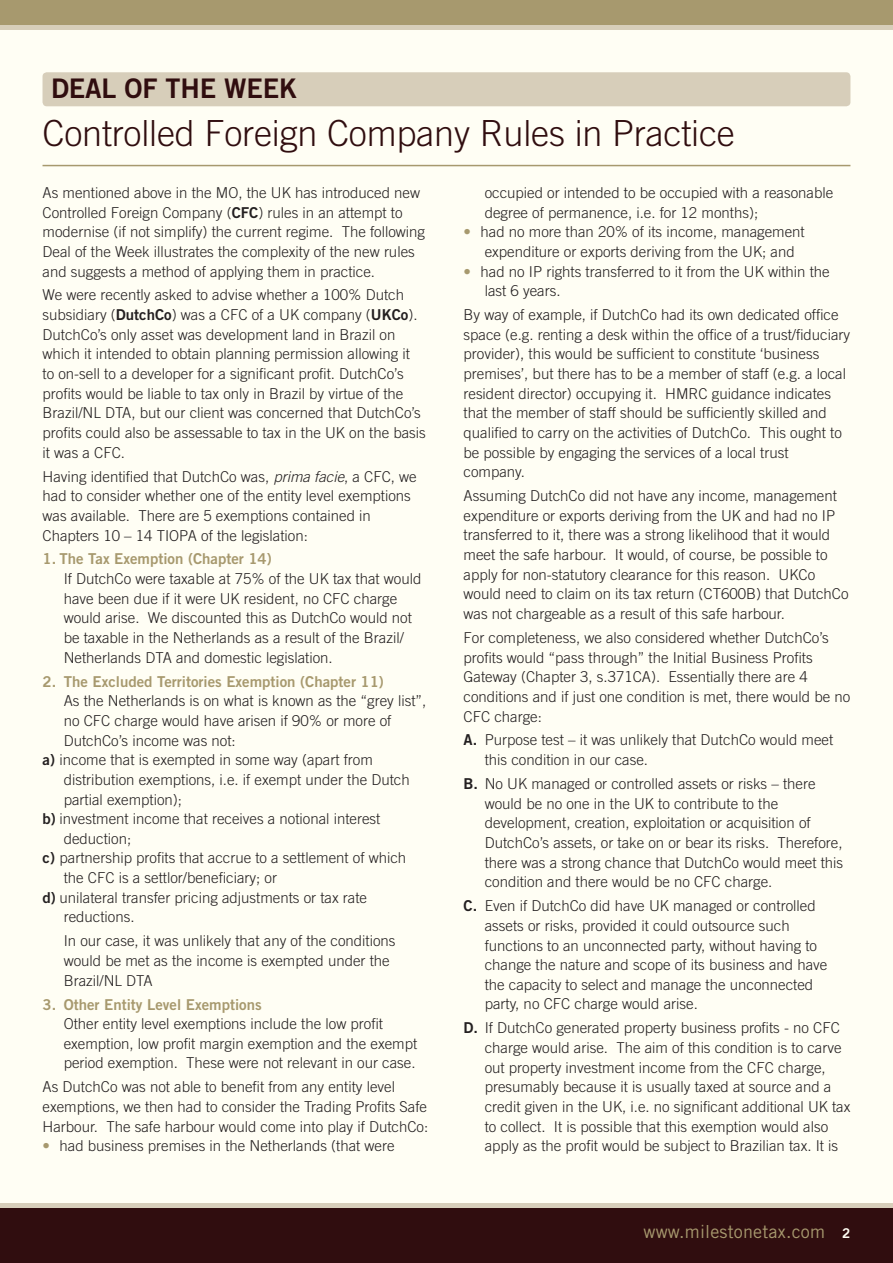
<style>
.page{position:relative;width:893px;height:1263px;background:#fffef4}
.page>*{position:absolute;margin:0;border:0;box-sizing:border-box;transform-origin:0 0}
.t1{font:300 36px "Trade Gothic LT Std";letter-spacing:-.005em;color:#300d0f}
.t2{font:27px "Trade Gothic LT Std Bd 2";color:#300d0f}
.t3{font:18px "Trade Gothic LT Std";letter-spacing:.01em;color:#a7996e}
.t4{font:300 15px/19.6px "Trade Gothic LT Std";color:#231f20}
.t5{font:15px "Trade Gothic LT Std Bd 2";color:#a7996e}
.s1{font-family:"Trade Gothic LT Std Bd 2";font-weight:400}
.s2{font-style:italic}
.s3{color:#a7996e}
.s4{font-family:"Trade Gothic LT Std Bd 2";font-size:13.5px;color:#fffef4}
</style>
<div class="page">
<div style="left:0;top:0;width:893px;height:26px;background:#a7996e"></div>
<hr style="left:0;top:26px;width:893px;height:4px;background:#d7ceba">
<div style="left:0;top:1208px;width:893px;height:55px;background:#300d0f"></div>
<div style="left:0;top:1203px;width:893px;height:5px;background:#d7ceba"></div>
<div style="left:43px;top:72px;width:807px;height:34px;background:#d7ceba;border-radius:4px"></div>
<hr style="left:43px;top:165px;width:807px;height:1px;background:#a7996e">
<h2 class="t2" style="left:51px;top:72px;width:34px">Deal</h2>
<h2 class="t2" style="left:125px;top:72px;width:59px">of the</h2>
<h2 class="t2" style="left:224px;top:72px;width:75px">week</h2>
<h1 class="t1" style="left:43px;top:111px;width:694px">Controlled Foreign Company Rules in Practice</h1>
<p class="t4" style="left:43px;top:183px;width:384px">As mentioned above in the MO, the UK has introduced new Controlled Foreign Company (<span class="s1">CFC</span>) rules in an attempt to modernise (if not simplify) the current regime. The following Deal of the Week illustrates the complexity of the new rules and suggests a method of applying them in practice.</p>
<p class="t4" style="left:43px;top:285px;width:385px">We were recently asked to advise whether a 100% Dutch subsidiary (<span class="s1">DutchCo</span>) was a CFC of a UK company (<span class="s1">UKCo</span>).<br>DutchCo’s only asset was development land in Brazil on which it intended to obtain planning permission allowing it<br>to on-sell to a developer for a significant profit. DutchCo’s profits would be liable to tax only in Brazil by virtue of the Brazil/NL DTA, but our client was concerned that DutchCo’s profits could also be assessable to tax in the UK on the basis it was a CFC.</p>
<p class="t4" style="left:43px;top:466px;width:376px">Having identified that DutchCo was, <span class="s2">prima facie</span>, a CFC, we had to consider whether one of the entity level exemptions was available. There are 5 exemptions contained in Chapters 10 – 14 TIOPA of the legislation:</p>
<p class="t5" style="left:43px;top:550px;width:231px">1. The Tax Exemption (Chapter 14)</p>
<p class="t4" style="left:64px;top:569px;width:359px">If DutchCo were taxable at 75% of the UK tax that would have been due if it were UK resident, no CFC charge would arise. We discounted this as DutchCo would not be taxable in the Netherlands as a result of the Brazil/ Netherlands DTA and domestic legislation.</p>
<p class="t5" style="left:43px;top:672px;width:343px">2. The Excluded Territories Exemption (Chapter 11)</p>
<p class="t4" style="left:64px;top:691px;width:364px">As the Netherlands is on what is known as the “grey list”,</p>
<p class="t4" style="left:64px;top:710px;width:329px">no CFC charge would have arisen if 90% or more of</p>
<p class="t4" style="left:64px;top:730px;width:173px">DutchCo’s income was not:</p>
<p class="t4" style="left:43px;top:750px;width:332px"><span class="s1">a)</span> income that is exempted in some way (apart from</p>
<p class="t4" style="left:64px;top:769px;width:347px">distribution exemptions, i.e. if exempt under the Dutch</p>
<p class="t4" style="left:64px;top:789px;width:120px">partial exemption);</p>
<p class="t4" style="left:43px;top:809px;width:339px"><span class="s1">b)</span> investment income that receives a notional interest</p>
<p class="t4" style="left:64px;top:828px;width:69px">deduction;</p>
<p class="t4" style="left:43px;top:848px;width:365px"><span class="s1">c)</span> partnership profits that accrue to a settlement of which</p>
<p class="t4" style="left:64px;top:868px;width:215px">the CFC is a settlor/beneficiary; or</p>
<p class="t4" style="left:43px;top:887px;width:326px"><span class="s1">d)</span> unilateral transfer pricing adjustments or tax rate</p>
<p class="t4" style="left:64px;top:907px;width:72px">reductions.</p>
<p class="t4" style="left:64px;top:931px;width:333px">In our case, it was unlikely that any of the conditions would be met as the income is exempted under the<br>Brazil/NL DTA</p>
<p class="t5" style="left:43px;top:995px;width:221px">3. Other Entity Level Exemptions</p>
<p class="t4" style="left:64px;top:1014px;width:355px">Other entity level exemptions include the low profit exemption, low profit margin exemption and the exempt period exemption. These were not relevant in our case.</p>
<p class="t4" style="left:43px;top:1077px;width:387px">As DutchCo was not able to benefit from any entity level exemptions, we then had to consider the Trading Profits Safe<br>Harbour. The safe harbour would come into play if DutchCo:</p>
<p class="t4" style="left:43px;top:1136px;width:354px"><span class="s3">•</span> had business premises in the Netherlands (that were</p>
<p class="t4" style="left:485px;top:183px;width:350px">occupied or intended to be occupied with a reasonable degree of permanence, i.e. for 12 months);</p>
<p class="t4" style="left:485px;top:222px;width:321px;text-indent:-21px"><span class="s3">•</span> had no more than 20% of its income, management expenditure or exports deriving from the UK; and</p>
<p class="t4" style="left:485px;top:261px;width:346px;text-indent:-21px"><span class="s3">•</span> had no IP rights transferred to it from the UK within the last 6 years.</p>
<p class="t4" style="left:463px;top:305px;width:388px">By way of example, if DutchCo had its own dedicated office space (e.g. renting a desk within the office of a trust/fiduciary provider), this would be sufficient to constitute ‘business premises’, but there has to be a member of staff (e.g. a local resident director) occupying it. HMRC guidance indicates that the member of staff should be sufficiently skilled and qualified to carry on the activities of DutchCo. This ought to be possible by engaging the services of a local trust company.</p>
<p class="t4" style="left:463px;top:486px;width:387px">Assuming DutchCo did not have any income, management expenditure or exports deriving from the UK and had no IP transferred to it, there was a strong likelihood that it would meet the safe harbour. It would, of course, be possible to apply for non-statutory clearance for this reason. UKCo would need to claim on its tax return (CT600B) that DutchCo was not chargeable as a result of this safe harbour.</p>
<p class="t4" style="left:463px;top:628px;width:388px">For completeness, we also considered whether DutchCo’s profits would “pass through” the Initial Business Profits Gateway (Chapter 3, s.371CA). Essentially there are 4 conditions and if just one condition is met, there would be no CFC charge:</p>
<p class="t4" style="left:485px;top:730px;width:350px;text-indent:-21px"><span class="s1">A.</span> Purpose test – it was unlikely that DutchCo would meet this condition in our case.</p>
<p class="t4" style="left:485px;top:774px;width:360px;text-indent:-21px"><span class="s1">B.</span> No UK managed or controlled assets or risks – there would be no one in the UK to contribute to the development, creation, exploitation or acquisition of DutchCo’s assets, or take on or bear its risks. Therefore, there was a strong chance that DutchCo would meet this condition and there would be no CFC charge.</p>
<p class="t4" style="left:485px;top:896px;width:344px;text-indent:-21px"><span class="s1">C.</span> Even if DutchCo did have UK managed or controlled assets or risks, provided it could outsource such functions to an unconnected party, without having to change the nature and scope of its business and have the capacity to select and manage the unconnected party, no CFC charge would arise.</p>
<p class="t4" style="left:485px;top:1018px;width:367px;text-indent:-21px"><span class="s1">D.</span> If DutchCo generated property business profits - no CFC charge would arise. The aim of this condition is to carve out property investment income from the CFC charge, presumably because it is usually taxed at source and a credit given in the UK, i.e. no significant additional UK tax to collect. It is possible that this exemption would also apply as the profit would be subject to Brazilian tax. It is</p>
<p class="t3" style="left:644px;top:1220px;width:208px">www.milestonetax.com <span class="s4">2</span></p>
</div>
